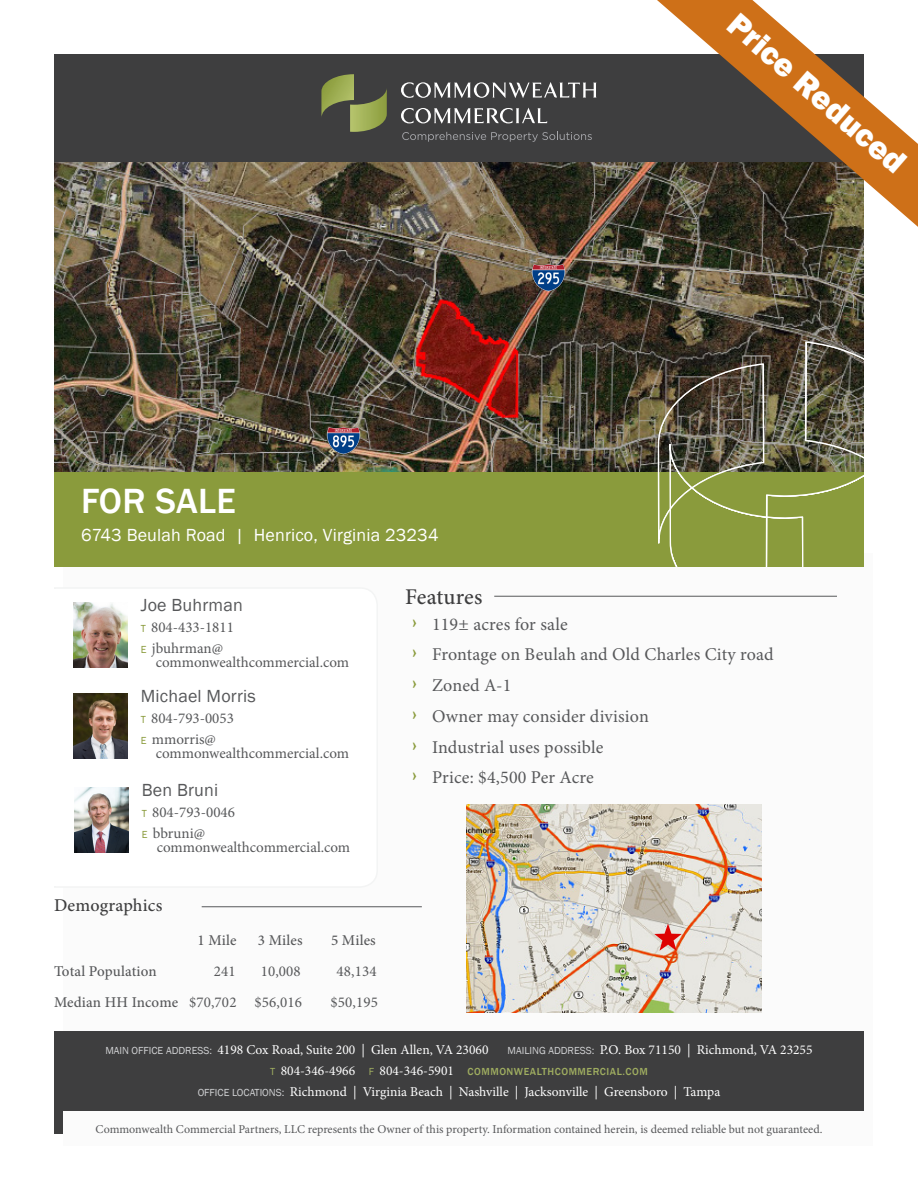
<style>
.page{position:relative;width:918px;height:1188px;background:#fff}
.page>*{position:absolute;margin:0;border:0;box-sizing:border-box;transform-origin:0 0}
.t1{font:500 36px "Franklin Gothic";letter-spacing:.01em;color:#fff}
.t2{font:800 33px "Franklin Gothic";color:#fff}
.t3{font:500 22.5px "Minion Pro";color:#3e3e3f}
.t4{font:18px "Minion Pro";letter-spacing:.01em;color:#57585a}
.t5{font:18px "Franklin Gothic";letter-spacing:.01em;color:#fff}
.t6{font:18px "Franklin Gothic";letter-spacing:.01em;color:#57585a}
.t7{font:500 18px "Minion Pro";letter-spacing:.01em;color:#3e3e3f}
.t8{font:15px/13.5px "Minion Pro";color:#57585a}
.t9{font:500 15px "Minion Pro";letter-spacing:.01em;color:#57585a}
.t10{font:13.5px "Minion Pro";color:#fff}
.t11{font:12px "Minion Pro";color:#57585a}
.t12{font:500 10.5px "Franklin Gothic";letter-spacing:.05em;color:#9fad60}
.s1{font-family:"Franklin Gothic";font-size:10.5px;color:#8a9b3c}
.s2{font-weight:400}
.s3{font-family:"Franklin Gothic";font-size:25.5px;color:#8a9b3c}
.s4{font-family:"Franklin Gothic";font-size:10.5px;color:#d1d2d4}
.s5{font-family:"Minion Pro";font-weight:400;font-size:13.5px;color:#fff}
</style>
<div class="page">
<div style="left:54px;top:54px;width:810px;height:108px;background:#3e3e3f"></div>
<svg style="left:401px;top:82px;width:196px;height:16px"></svg>
<svg style="left:401px;top:108px;width:146px;height:16px"></svg>
<svg style="left:402px;top:132px;width:190px;height:10px"></svg>
<svg style="left:321px;top:74px;width:66px;height:58px"></svg>
<div style="left:63px;top:554px;width:810px;height:592px;background:#fbfbfb"></div>
<div style="left:54px;top:1031px;width:810px;height:80px;background:#3e3e3f"></div>
<div style="left:54px;top:589px;width:49px;height:296px;background:#fff"></div>
<img style="left:54px;top:162px;width:810px;height:310px">
<div style="left:54px;top:472px;width:810px;height:95px;background:#8a9b3c"></div>
<img style="left:467px;top:804px;width:295px;height:208px">
<svg style="left:658px;top:342px;width:206px;height:225px"></svg>
<hr style="left:494px;top:596px;width:343px;height:1px;background:#57585a">
<img style="left:74px;top:603px;width:54px;height:64px">
<svg style="left:654px;top:924px;width:28px;height:27px"></svg>
<svg style="left:657px;top:0;width:261px;height:227px"></svg>
<img style="left:74px;top:694px;width:54px;height:65px">
<hr style="left:202px;top:907px;width:220px;height:1px;background:#57585a">
<img style="left:326px;top:426px;width:35px;height:29px">
<img style="left:531px;top:263px;width:35px;height:29px">
<img style="left:75px;top:788px;width:54px;height:65px">
<p class="t1" style="left:81px;top:479px;width:156px">FOR SALE</p>
<p class="t5" style="left:81px;top:524px;width:359px">6743 Beulah Road | Henrico, Virginia 23234</p>
<p class="t2" style="left:746px;top:3px;width:226px;rotate:41deg">Price Reduced</p>
<p class="t6" style="left:141px;top:594px;width:103px">Joe Buhrman</p>
<p class="t8" style="left:141px;top:621px;width:95px"><span class="s1">T</span> 804-433-1811</p>
<p class="t8" style="left:156px;top:642px;width:195px;text-indent:-15px"><span class="s1">E</span> jbuhrman@ commonwealthcommercial.com</p>
<p class="t6" style="left:141px;top:685px;width:116px">Michael Morris</p>
<p class="t8" style="left:141px;top:712px;width:95px"><span class="s1">T</span> 804-793-0053</p>
<p class="t8" style="left:156px;top:733px;width:195px;text-indent:-15px"><span class="s1">E</span> mmorris@ commonwealthcommercial.com</p>
<p class="t6" style="left:142px;top:779px;width:78px">Ben Bruni</p>
<p class="t8" style="left:142px;top:806px;width:95px"><span class="s1">T</span> 804-793-0046</p>
<p class="t8" style="left:157px;top:827px;width:195px;text-indent:-15px"><span class="s1">E</span> bbruni@ commonwealthcommercial.com</p>
<p class="t7" style="left:54px;top:893px;width:110px">Demographics</p>
<p class="t9" style="left:198px;top:930px;width:41px">1 Mile</p>
<p class="t9" style="left:258px;top:930px;width:46px">3 Miles</p>
<p class="t9" style="left:331px;top:930px;width:46px">5 Miles</p>
<p class="t9" style="left:54px;top:961px;width:104px">Total Population</p>
<p class="t8" style="left:214px;top:965px;width:23px">241</p>
<p class="t8" style="left:261px;top:965px;width:42px">10,008</p>
<p class="t8" style="left:337px;top:965px;width:42px">48,134</p>
<p class="t9" style="left:54px;top:992px;width:249px">Median HH Income <span class="s2">$70,702 $56,016</span></p>
<p class="t8" style="left:331px;top:995px;width:49px">$50,195</p>
<p class="t3" style="left:405px;top:581px;width:79px">Features</p>
<p class="t4" style="left:412px;top:612px;width:158px"><span class="s3">›</span> 119± acres for sale</p>
<p class="t4" style="left:412px;top:643px;width:364px"><span class="s3">›</span> Frontage on Beulah and Old Charles City road</p>
<p class="t4" style="left:412px;top:673px;width:101px"><span class="s3">›</span> Zoned A-1</p>
<p class="t4" style="left:412px;top:704px;width:239px"><span class="s3">›</span> Owner may consider division</p>
<p class="t4" style="left:412px;top:735px;width:193px"><span class="s3">›</span> Industrial uses possible</p>
<p class="t4" style="left:412px;top:766px;width:184px"><span class="s3">›</span> Price: $4,500 Per Acre</p>
<p class="t10" style="left:105px;top:1041px;width:385px"><span class="s4">MAIN OFFICE ADDRESS:</span> 4198 Cox Road, Suite 200 | Glen Allen, VA 23060</p>
<p class="t10" style="left:508px;top:1041px;width:307px"><span class="s4">MAILING ADDRESS:</span> P.O. Box 71150 | Richmond, VA 23255</p>
<p class="t12" style="left:270px;top:1065px;width:379px"><span class="s2">T</span> <span class="s5">804-346-4966</span> <span class="s2">F</span> <span class="s5">804-346-5901</span> COMMONWEALTHCOMMERCIAL.COM</p>
<p class="t10" style="left:198px;top:1083px;width:524px"><span class="s4">OFFICE LOCATIONS:</span> Richmond | Virginia Beach | Nashville | Jacksonville | Greensboro | Tampa</p>
<p class="t11" style="left:96px;top:1121px;width:728px">Commonwealth Commercial Partners, LLC represents the Owner of this property. Information contained herein, is deemed reliable but not guaranteed.</p>
</div>
